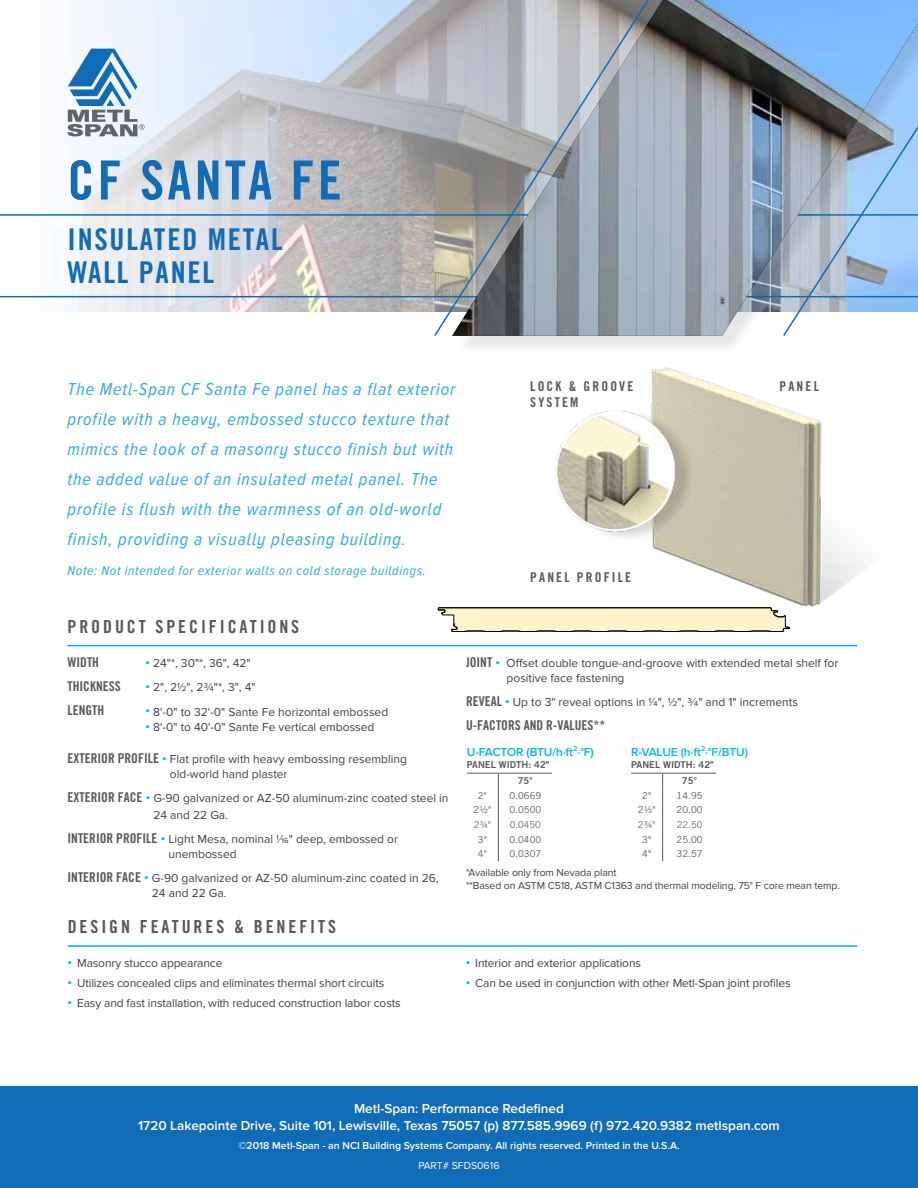
<style>
.page{position:relative;width:918px;height:1188px;background:#fff}
.page>*{position:absolute;margin:0;border:0;box-sizing:border-box;transform-origin:0 0}
.t1{font:54px "Trade Gothic LT Std Bd Cn 20";color:#106cb6}
.t2{font:30px/33px "Trade Gothic LT Std Bd Cn 20";letter-spacing:.06em;color:#106cb6}
.t3{font:italic 18px/30px "Proxima Nova A Cond";letter-spacing:.05em;color:#2cace2}
.t4{font:18px "Trade Gothic LT Std Bd Cn 20";letter-spacing:.16em;color:#58595b}
.t5{font:600 13.5px/16.2px "Proxima Nova";color:#fff;text-align:center}
.t6{font:13.5px "Trade Gothic LT Std Bd Cn 20";color:#58595b}
.t7{font:italic 13.5px "Proxima Nova A Cond";letter-spacing:.05em;color:#2cace2}
.t8{font:13.5px/16.2px "Trade Gothic LT Std Bd Cn 20";letter-spacing:.16em;color:#58595b}
.t9{font:12px/15px "Proxima Nova";color:#414042}
.t10{font:600 12px "Proxima Nova";letter-spacing:-.01em;color:#00b3f0}
.t11{font:600 12px "Proxima Nova";letter-spacing:-.01em;color:#00b9f1}
.t12{font:10.5px/13.5px "Proxima Nova";letter-spacing:-.01em;color:#414042}
.t13{font:600 10.5px "Proxima Nova";color:#fff}
.t14{font:10.5px "Proxima Nova";color:#fff}
.t15{font:9.45px "Trade Gothic LT Std";color:#58595b}
.t16{font:9.45px/16.4px "Trade Gothic LT Std Bd 2";color:#58595b}
.t17{font:9.45px "Trade Gothic LT Std";letter-spacing:-.01em;color:#696a6d}
.s1{font-weight:700;font-size:12.75px;color:#00b9f1}
.s2{font-family:"Trade Gothic LT Std Bd Cn 20";font-size:13.5px;color:#58595b}
</style>
<div class="page">
<svg style="left:0;top:0;width:433px;height:312px"></svg>
<div style="left:0;top:1087px;width:918px;height:101px;background:#106cb6"></div>
<hr style="left:68px;top:945px;width:789px;height:2px;background:#00aeef">
<svg style="left:67px;top:49px;width:78px;height:87px"></svg>
<hr style="left:0;top:214px;width:918px;height:2px;background:#106cb6">
<hr style="left:0;top:296px;width:918px;height:1px;background:#106cb6">
<svg style="left:433px;top:0;width:19px;height:336px;background:#acaba7"></svg>
<div style="left:456px;top:0;width:462px;height:355px;background:#000;opacity:.1"></div>
<img style="left:452px;top:0;width:466px;height:336px">
<img style="left:651px;top:367px;width:212px;height:240px">
<div style="left:560px;top:408px;width:136px;height:135px;background:#000;opacity:.16"></div>
<img style="left:555px;top:396px;width:140px;height:143px">
<div style="left:556px;top:412px;width:118px;height:119px;border:2px solid #fff;border-radius:50%"></div>
<hr style="left:68px;top:645px;width:789px;height:1px;background:#00aeef">
<hr style="left:631px;top:773px;width:32px;height:1px;background:#58595b">
<hr style="left:663px;top:773px;width:53px;height:1px;background:#58595b">
<svg style="left:662px;top:774px;width:1px;height:87px"></svg>
<hr style="left:467px;top:773px;width:31px;height:1px;background:#58595b">
<hr style="left:498px;top:773px;width:54px;height:1px;background:#58595b">
<svg style="left:498px;top:774px;width:1px;height:87px"></svg>
<svg style="left:438px;top:607px;width:352px;height:25px;background:#e2d8b8"></svg>
<h1 class="t1" style="left:68px;top:147px;width:248px">CF SANTA FE</h1>
<h2 class="t2" style="left:68px;top:223px;width:102px">INS ULATED</h2>
<h2 class="t2" style="left:68px;top:223px;width:217px;text-indent:140px">METAL<br>WALL PANEL</h2>
<p class="t3" style="left:68px;top:374px;width:390px">The Metl-Span CF Santa Fe panel has a flat exterior profile with a heavy, embossed stucco texture that mimics the look of a masonry stucco finish but with the added value of an insulated metal panel. The profile is flush with the warmness of an old-world finish, providing a visually pleasing building.</p>
<p class="t7" style="left:68px;top:564px;width:360px">Note: Not intended for exterior walls on cold storage buildings.</p>
<p class="t8" style="left:530px;top:378px;width:105px">LOCK &amp; GROOVE<br>SYSTEM</p>
<p class="t6" style="left:780px;top:378px;width:40px">PANEL</p>
<p class="t8" style="left:530px;top:569px;width:102px">PA NEL PROFILE</p>
<h3 class="t4" style="left:68px;top:615px;width:12px">PROD</h3>
<h3 class="t4" style="left:115px;top:615px;width:52px">UCT SPECIFIC</h3>
<h3 class="t4" style="left:240px;top:615px;width:21px">ATIONS</h3>
<p class="t6" style="left:68px;top:654px;width:33px">WIDTH</p>
<p class="t9" style="left:146px;top:655px;width:107px"><span class="s1">•</span> 24"*, 30"*, 36", 42"</p>
<p class="t6" style="left:68px;top:678px;width:55px">THICKNESS</p>
<p class="t9" style="left:146px;top:680px;width:111px"><span class="s1">•</span> 2", 21/2", 2¾"*, 3", 4"</p>
<p class="t6" style="left:68px;top:702px;width:38px">LENGTH</p>
<p class="t9" style="left:146px;top:705px;width:244px"><span class="s1">•</span> 8'-0" to 32'-0" Sante Fe horizontal embossed</p>
<p class="t9" style="left:146px;top:720px;width:230px"><span class="s1">•</span> 8'-0" to 40'-0" Sante Fe vertical embossed</p>
<p class="t9" style="left:170px;top:752px;width:239px;text-indent:-102px"><span class="s2">EXTERIOR PROFILE</span> <span class="s1">•</span> Flat profile with heavy embossing resembling old-world hand plaster</p>
<p class="t9" style="left:153px;top:790px;width:297px;line-height:16.2px;text-indent:-86px"><span class="s2">EXTERIOR FACE</span> <span class="s1">•</span> G-90 galvanized or AZ-50 aluminum-zinc coated steel in<br>24 and 22 Ga.</p>
<p class="t6" style="left:68px;top:830px;width:7px">INTERIOR</p>
<p class="t6" style="left:116px;top:830px;width:7px">PROFI</p>
<p class="t9" style="left:168px;top:832px;width:231px;text-indent:-22px"><span class="s2">LE</span> <span class="s1">•</span> Light Mesa, nominal 1/16" deep, embossed or unembossed</p>
<p class="t9" style="left:152px;top:871px;width:288px;text-indent:-84px"><span class="s2">INTERIOR FACE</span> <span class="s1">•</span> G-90 galvanized or AZ-50 aluminum-zinc coated in 26,<br>24 and 22 Ga.</p>
<h3 class="t4" style="left:68px;top:916px;width:12px">DESIGN</h3>
<h3 class="t4" style="left:140px;top:916px;width:65px">FE ATURES</h3>
<h3 class="t4" style="left:234px;top:916px;width:43px">&amp; BENEFITS</h3>
<p class="t9" style="left:68px;top:956px;width:157px"><span class="s1">•</span> Masonry stucco appearance</p>
<p class="t9" style="left:68px;top:975px;width:318px"><span class="s1">•</span> Utilizes concealed clips and eliminates thermal short circuits</p>
<p class="t9" style="left:68px;top:995px;width:335px"><span class="s1">•</span> Easy and fast installation, with reduced construction labor costs</p>
<p class="t6" style="left:466px;top:654px;width:11px">JOINT</p>
<p class="t9" style="left:507px;top:655px;width:333px;text-indent:-11px"><span class="s1">•</span> Offset double tongue-and-groove with extended metal shelf for positive face fastening</p>
<p class="t9" style="left:466px;top:695px;width:333px"><span class="s2">REVEAL</span> <span class="s1">•</span> Up to 3" reveal options in 1/4", ½", 3/4" and 1" increments</p>
<p class="t6" style="left:466px;top:717px;width:141px">U-FACTORS AND R-VALU ES**</p>
<p class="t10" style="left:467px;top:745px;width:128px">U-FACTOR (BTU/h·ft²·°F)</p>
<p class="t11" style="left:631px;top:745px;width:118px">R-VALUE (h·ft²·°F/BTU)</p>
<p class="t16" style="left:682px;top:756px;width:33px;text-indent:-51px">PANEL WIDTH: 42"<br>75°</p>
<p class="t15" style="left:642px;top:790px;width:10px">2"</p>
<p class="t15" style="left:677px;top:790px;width:28px">14.95</p>
<p class="t15" style="left:638px;top:804px;width:19px">2½"</p>
<p class="t15" style="left:677px;top:804px;width:28px">20.00</p>
<p class="t17" style="left:638px;top:819px;width:19px">2¾"</p>
<p class="t17" style="left:677px;top:819px;width:27px">22.50</p>
<p class="t15" style="left:642px;top:833px;width:10px">3"</p>
<p class="t15" style="left:677px;top:833px;width:28px">25.00</p>
<p class="t15" style="left:642px;top:848px;width:10px">4"</p>
<p class="t15" style="left:677px;top:848px;width:28px">32.57</p>
<p class="t16" style="left:518px;top:756px;width:33px;text-indent:-51px">PANEL WIDTH: 42"<br>75°</p>
<p class="t15" style="left:478px;top:790px;width:10px">2"</p>
<p class="t15" style="left:509px;top:790px;width:33px">0.0669</p>
<p class="t15" style="left:474px;top:804px;width:19px">2½"</p>
<p class="t15" style="left:509px;top:804px;width:33px">0.0500</p>
<p class="t17" style="left:474px;top:819px;width:19px">2¾"</p>
<p class="t17" style="left:510px;top:819px;width:33px">0.0450</p>
<p class="t15" style="left:478px;top:833px;width:10px">3"</p>
<p class="t15" style="left:509px;top:833px;width:33px">0.0400</p>
<p class="t15" style="left:478px;top:848px;width:10px">4"</p>
<p class="t15" style="left:509px;top:848px;width:33px">0.0307</p>
<p class="t12" style="left:466px;top:866px;width:375px">*Available only from Nevada plant<br>**Based on ASTM C518, ASTM C1363 and thermal modeling, 75° F core mean temp.</p>
<p class="t9" style="left:466px;top:956px;width:177px"><span class="s1">•</span> Interior and exterior applications</p>
<p class="t9" style="left:466px;top:975px;width:326px"><span class="s1">•</span> Can be used in conjunction with other Metl-Span joint profiles</p>
<p class="t5" style="left:138px;top:1101px;width:643px">Metl-Span: Performance Redefined<br>1720 Lakepointe Drive, Suite 101, Lewisville, Texas 75057 (p) 877.585.9969 (f) 972.420.9382 metlspan.com</p>
<p class="t13" style="left:238px;top:1140px;width:443px">©2018 Metl-Span - an NCI Building Systems Company. All rights reserved. Printed in the U.S.A.</p>
<p class="t14" style="left:418px;top:1159px;width:83px">PART# SFDS0616</p>
</div>
